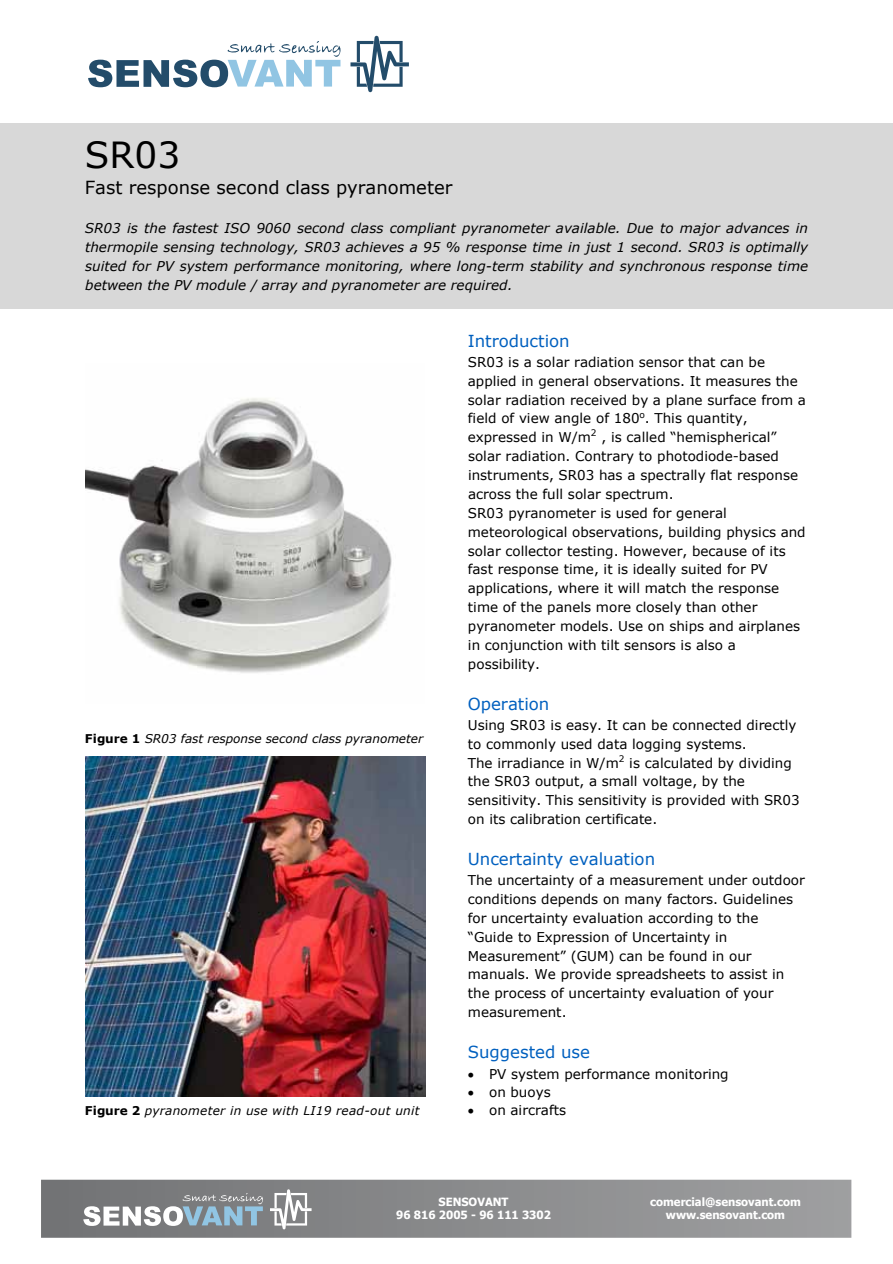
<style>
.page{position:relative;width:893px;height:1264px;background:#fff}
.page>*{position:absolute;margin:0;border:0;box-sizing:border-box;transform-origin:0 0}
.t1{font:36px "Verdana";color:#000}
.t2{font:18px "Verdana";color:#000}
.t3{font:16.5px "Verdana";color:#0060bf}
.t4{font:13.5px/18.9px "Verdana";color:#000}
.t5{font:italic 13.5px/18.9px "Verdana";color:#000;text-align:justify}
.t6{font:italic 12px "Verdana";letter-spacing:.005em;color:#000}
.t7{font:italic 12px "Verdana";letter-spacing:.025em;color:#000}
.t8{font:700 11.4px/13.6px "Tahoma";color:#fff;text-align:center}
.s1{font-weight:700;font-style:normal}
</style>
<div class="page">
<img style="left:85px;top:398px;width:307px;height:275px">
<img style="left:85px;top:756px;width:340px;height:340px">
<div style="left:0;top:123px;width:893px;height:186px;background:#d8d8d8"></div>
<div style="left:41px;top:1179px;width:810px;height:58px;background:linear-gradient(to right,#727375,#9fa0a1)"></div>
<svg style="left:83px;top:1188px;width:229px;height:41px"></svg>
<svg style="left:350px;top:36px;width:59px;height:56px"></svg>
<svg style="left:88px;top:41px;width:253px;height:46px"></svg>
<h1 class="t1" style="left:85px;top:132px;width:97px">SR03</h1>
<h2 class="t2" style="left:85px;top:176px;width:369px">Fast response second class pyranometer</h2>
<p class="t5" style="left:85px;top:219px;width:725px">SR03 is the fastest ISO 9060 second class compliant pyranometer available. Due to major advances in thermopile sensing technology, SR03 achieves a 95 % response time in just 1 second. SR03 is optimally suited for PV system performance monitoring, where long-term stability and synchronous response time between the PV module / array and pyranometer are required.</p>
<p class="t3" style="left:468px;top:330px;width:103px">Introduction</p>
<p class="t4" style="left:468px;top:352px;width:340px">SR03 is a solar radiation sensor that can be applied in general observations. It measures the solar radiation received by a plane surface from a field of view angle of 180<sup>o</sup>. This quantity, expressed in W/m<sup>2</sup> , is called “hemispherical”</p>
<p class="t4" style="left:468px;top:447px;width:332px">solar radiation. Contrary to photodiode-based instruments, SR03 has a spectrally flat response across the full solar spectrum.</p>
<p class="t6" style="left:85px;top:731px;width:340px"><span class="s1">Figure 1</span> SR03 fast response second class pyranometer</p>
<p class="t7" style="left:85px;top:1103px;width:336px"><span class="s1">Figure 2</span> pyranometer in use with LI19 read-out unit</p>
<p class="t4" style="left:468px;top:503px;width:339px">SR03 pyranometer is used for general meteorological observations, building physics and solar collector testing. However, because of its fast response time, it is ideally suited for PV applications, where it will match the response time of the panels more closely than other pyranometer models. Use on ships and airplanes in conjunction with tilt sensors is also a possibility.</p>
<p class="t3" style="left:468px;top:693px;width:83px">Operation</p>
<p class="t4" style="left:468px;top:715px;width:333px">Using SR03 is easy. It can be connected directly to commonly used data logging systems.<br>The irradiance in W/m<sup>2</sup> is calculated by dividing the SR03 output, a small voltage, by the sensitivity. This sensitivity is provided with SR03 on its calibration certificate.</p>
<p class="t3" style="left:468px;top:848px;width:189px">Uncertainty evaluation</p>
<p class="t4" style="left:468px;top:870px;width:339px">The uncertainty of a measurement under outdoor conditions depends on many factors. Guidelines for uncertainty evaluation according to the “Guide to Expression of Uncertainty in Measurement” (GUM) can be found in our manuals. We provide spreadsheets to assist in the process of uncertainty evaluation of your measurement.</p>
<p class="t3" style="left:468px;top:1041px;width:124px">Suggested use</p>
<p class="t4" style="left:468px;top:1064px;width:262px">• PV system performance monitoring</p>
<p class="t4" style="left:468px;top:1082px;width:84px">• on buoys</p>
<p class="t4" style="left:468px;top:1100px;width:100px">• on aircrafts</p>
<p class="t8" style="left:396px;top:1193px;width:156px">SENSOVANT<br>96 816 2005 - 96 111 3302</p>
<p class="t8" style="left:650px;top:1193px;width:152px">comercial@sensovant.com www.sensovant.com</p>
</div>
